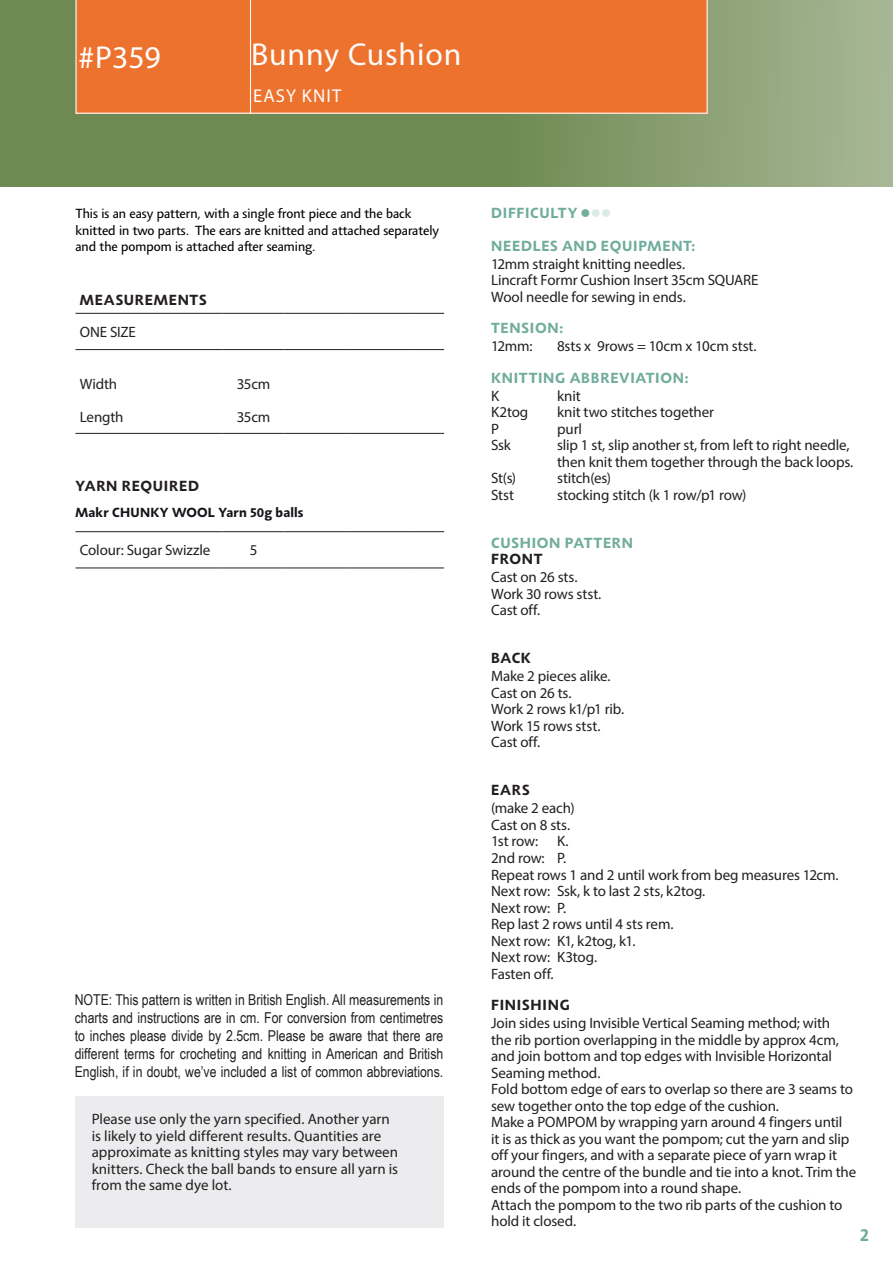
<style>
.page{position:relative;width:893px;height:1263px;background:#fff}
.page>*{position:absolute;margin:0;border:0;box-sizing:border-box;transform-origin:0 0}
.t1{font:31.8px "Myriad Pro";letter-spacing:.025em;color:#fefcfa}
.t2{font:31.8px "Myriad Pro";color:#fff}
.t3{font:18.6px "Myriad Pro";letter-spacing:.06em;color:#fffefc}
.t4{font:700 18px "Agilita LT Pro";color:#71ad9c}
.t5{font:15px/16.5px "Myriad Pro";letter-spacing:-.01em;color:#231f20}
.t6{font:15px/18px "Arial Narrow";color:#231f20;text-align:justify}
.t7{font:700 15px "Agilita LT Pro";letter-spacing:.045em;color:#71ad9c}
.t8{font:700 15px "Agilita LT Pro";letter-spacing:.05em;color:#231f20}
.t9{font:13.5px/16.2px "Agilita LT Pro";color:#000001}
.t10{font:700 13.5px "Agilita LT Pro";letter-spacing:.015em;color:#16131a}
.s1{color:#dcebe6}
</style>
<div class="page">
<hr style="left:75px;top:433px;width:148px;height:1px;background:#231f20">
<hr style="left:223px;top:433px;width:62px;height:1px;background:#231f20">
<hr style="left:285px;top:433px;width:62px;height:1px;background:#231f20">
<hr style="left:347px;top:433px;width:62px;height:1px;background:#231f20">
<hr style="left:409px;top:433px;width:35px;height:1px;background:#231f20">
<hr style="left:75px;top:313px;width:148px;height:1px;background:#231f20">
<hr style="left:223px;top:313px;width:62px;height:1px;background:#231f20">
<hr style="left:285px;top:313px;width:62px;height:1px;background:#231f20">
<hr style="left:347px;top:313px;width:62px;height:1px;background:#231f20">
<hr style="left:409px;top:313px;width:35px;height:1px;background:#231f20">
<hr style="left:75px;top:349px;width:148px;height:1px;background:#231f20">
<hr style="left:223px;top:349px;width:62px;height:1px;background:#231f20">
<hr style="left:285px;top:349px;width:62px;height:1px;background:#231f20">
<hr style="left:347px;top:349px;width:62px;height:1px;background:#231f20">
<hr style="left:409px;top:349px;width:35px;height:1px;background:#231f20">
<hr style="left:75px;top:531px;width:148px;height:1px;background:#231f20">
<hr style="left:223px;top:531px;width:62px;height:1px;background:#231f20">
<hr style="left:285px;top:531px;width:62px;height:1px;background:#231f20">
<hr style="left:347px;top:531px;width:62px;height:1px;background:#231f20">
<hr style="left:409px;top:531px;width:35px;height:1px;background:#231f20">
<hr style="left:75px;top:568px;width:148px;height:1px;background:#231f20">
<hr style="left:223px;top:568px;width:62px;height:1px;background:#231f20">
<hr style="left:285px;top:568px;width:62px;height:1px;background:#231f20">
<hr style="left:347px;top:568px;width:62px;height:1px;background:#231f20">
<hr style="left:409px;top:568px;width:35px;height:1px;background:#231f20">
<div style="left:75px;top:1096px;width:369px;height:132px;background:#ececee"></div>
<svg style="left:0;top:0;width:893px;height:187px;background:#809867"></svg>
<div style="left:75px;top:0;width:633px;height:114px;background:#ed722e"></div>
<hr style="left:250px;top:0;width:1px;height:114px;background:#fff">
<h1 class="t2" style="left:78px;top:37px;width:84px">#P359</h1>
<h1 class="t1" style="left:251px;top:34px;width:212px">Bunny Cushion</h1>
<p class="t3" style="left:253px;top:85px;width:90px">EASY KNIT</p>
<p class="t9" style="left:75px;top:206px;width:365px">This is an easy pattern, with a single front piece and the back knitted in two parts. The ears are knitted and attached separately and the pompom is attached after seaming.</p>
<p class="t8" style="left:80px;top:289px;width:128px">MEASUREMENTS</p>
<p class="t5" style="left:80px;top:324px;width:58px">ONE SIZE</p>
<p class="t5" style="left:80px;top:375px;width:39px">Width</p>
<p class="t5" style="left:80px;top:408px;width:45px">Length</p>
<p class="t5" style="left:237px;top:375px;width:35px">35cm</p>
<p class="t5" style="left:237px;top:408px;width:35px">35cm</p>
<p class="t8" style="left:76px;top:475px;width:125px">YARN REQUIRED</p>
<p class="t10" style="left:75px;top:502px;width:230px">Makr CHUNKY WOOL Yarn 50g balls</p>
<p class="t5" style="left:80px;top:542px;width:132px">Colour: Sugar Swizzle</p>
<p class="t5" style="left:250px;top:542px;width:9px">5</p>
<p class="t6" style="left:75px;top:990px;width:370px">NOTE: This pattern is written in British English. All measurements in charts and instructions are in cm. For conversion from centimetres to inches please divide by 2.5cm. Please be aware that there are different terms for crocheting and knitting in American and British English, if in doubt, we’ve included a list of common abbreviations.</p>
<p class="t5" style="left:92px;top:1111px;width:308px">Please use only the yarn specified. Another yarn is likely to yield different results. Quantities are approximate as knitting styles may vary between knitters. Check the ball bands to ensure all yarn is from the same dye lot.</p>
<p class="t7" style="left:491px;top:202px;width:122px">DIFFICULTY ●<span class="s1">●●</span></p>
<p class="t7" style="left:491px;top:235px;width:206px">NEEDLES AND EQUIPMENT:</p>
<p class="t5" style="left:491px;top:255px;width:269px">12mm straight knitting needles.<br>Lincraft Formr Cushion Insert 35cm SQUARE<br>Wool needle for sewing in ends.</p>
<p class="t7" style="left:491px;top:317px;width:73px">TENSION:</p>
<p class="t5" style="left:491px;top:338px;width:43px">12mm:</p>
<p class="t5" style="left:557px;top:338px;width:201px">8sts x 9rows = 10cm x 10cm stst.</p>
<p class="t7" style="left:491px;top:367px;width:199px">KNITTING ABBREVIATION:</p>
<p class="t5" style="left:491px;top:387px;width:10px">K</p>
<p class="t5" style="left:557px;top:387px;width:25px">knit</p>
<p class="t5" style="left:491px;top:404px;width:39px">K2tog</p>
<p class="t5" style="left:557px;top:404px;width:158px">knit two stitches together</p>
<p class="t5" style="left:491px;top:420px;width:9px">P</p>
<p class="t5" style="left:557px;top:420px;width:26px">purl</p>
<p class="t5" style="left:491px;top:437px;width:21px">Ssk</p>
<p class="t5" style="left:557px;top:437px;width:298px">slip 1 st, slip another st, from left to right needle, then knit them together through the back loops.</p>
<p class="t5" style="left:491px;top:470px;width:27px">St(s)</p>
<p class="t5" style="left:557px;top:470px;width:55px">stitch(es)</p>
<p class="t5" style="left:491px;top:486px;width:24px">Stst</p>
<p class="t5" style="left:557px;top:486px;width:191px">stocking stitch (k 1 row/p1 row)</p>
<p class="t7" style="left:491px;top:532px;width:143px">CUSHION PATTERN</p>
<p class="t8" style="left:491px;top:548px;width:53px">FRONT</p>
<p class="t5" style="left:491px;top:569px;width:112px">Cast on 26 sts.<br>Work 30 rows stst.<br>Cast off.</p>
<p class="t8" style="left:491px;top:647px;width:41px">BACK</p>
<p class="t5" style="left:491px;top:668px;width:135px">Make 2 pieces alike.<br>Cast on 26 ts.<br>Work 2 rows k1/p1 rib.<br>Work 15 rows stst.<br>Cast off.</p>
<p class="t8" style="left:491px;top:779px;width:40px">EARS</p>
<p class="t5" style="left:491px;top:800px;width:85px">(make 2 each)<br>Cast on 8 sts.<br>1st row:</p>
<p class="t5" style="left:491px;top:833px;width:349px;text-indent:66px">K.<br>2nd row: P.<br>Repeat rows 1 and 2 until work from beg measures 12cm.<br>Next row: Ssk, k to last 2 sts, k2tog.<br>Next row: P.<br>Rep last 2 rows until 4 sts rem.<br>Next row: K1, k2tog, k1.<br>Next row: K3tog.<br>Fasten off.</p>
<p class="t8" style="left:491px;top:994px;width:80px">FINISHING</p>
<p class="t5" style="left:491px;top:1014px;width:367px">Join sides using Invisible Vertical Seaming method; with<br>the rib portion overlapping in the middle by approx 4cm, and join bottom and top edges with Invisible Horizontal Seaming method.<br>Fold bottom edge of ears to overlap so there are 3 seams to sew together onto the top edge of the cushion.<br>Make a POMPOM by wrapping yarn around 4 fingers until<br>it is as thick as you want the pompom; cut the yarn and slip off your fingers, and with a separate piece of yarn wrap it around the centre of the bundle and tie into a knot. Trim the ends of the pompom into a round shape.<br>Attach the pompom to the two rib parts of the cushion to hold it closed.</p>
<p class="t4" style="left:860px;top:1222px;width:10px">2</p>
</div>
